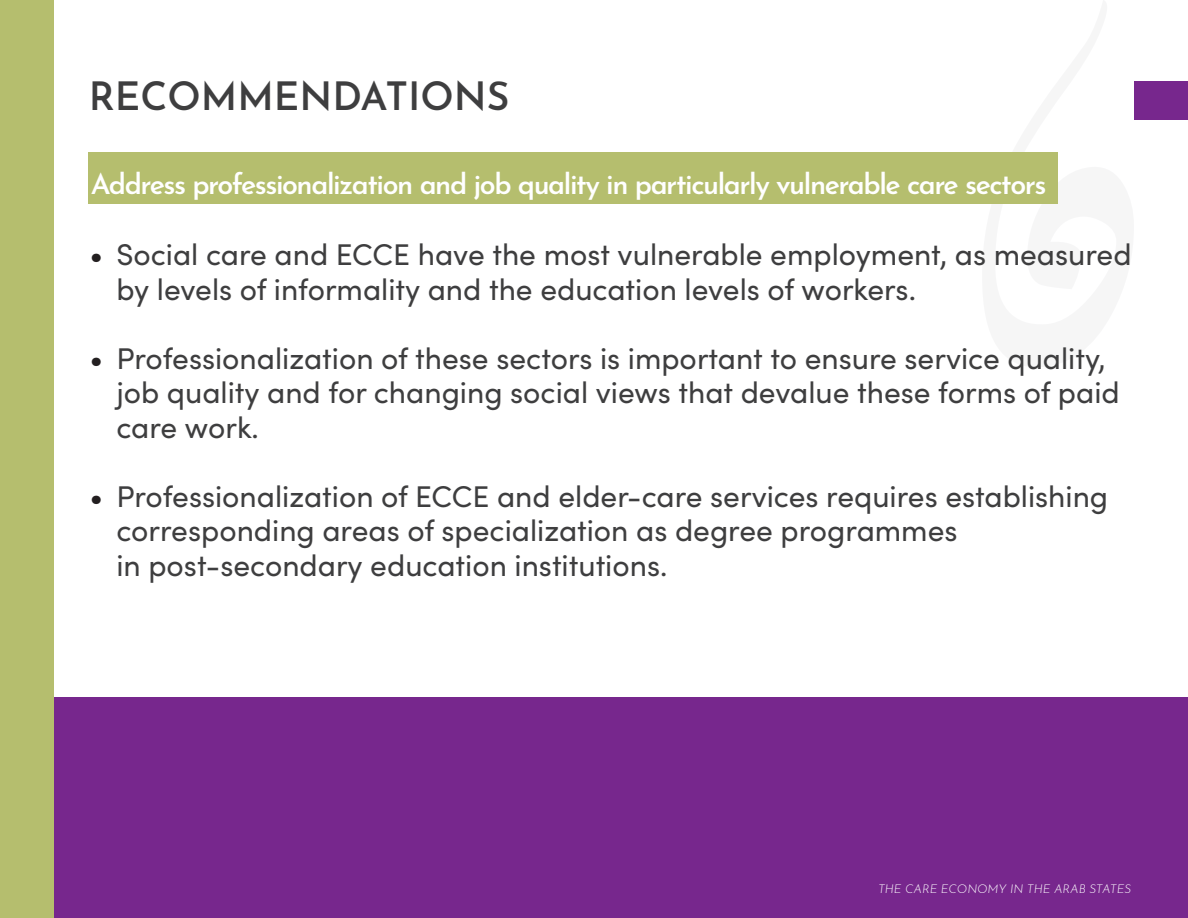
<style>
.page{position:relative;width:1188px;height:918px;background:#fff}
.page>*{position:absolute;margin:0;border:0;box-sizing:border-box;transform-origin:0 0}
.t1{font:600 39px "Josefin Sans";color:#3e3e3f}
.t2{font:30px/34.5px "Sofia Pro";color:#3e3e3f}
.t3{font:600 28.5px "Josefin Sans";letter-spacing:-.05em;color:#fff}
.t4{font:italic 300 12px "Josefin Sans";color:#fff}
.s1{color:#231f20}
</style>
<div class="page">
<hr style="left:0;top:697px;width:1px;height:221px;background:#77278d">
<div style="left:54px;top:697px;width:1134px;height:221px;background:#77278d"></div>
<div style="left:1px;top:0;width:53px;height:918px;background:#b5be6e"></div>
<div style="left:1134px;top:81px;width:54px;height:38px;background:#77278d"></div>
<div style="left:89px;top:152px;width:969px;height:51px;background:#b5be6e"></div>
<h1 class="t1" style="left:89px;top:63px;width:422px">RECOMMENDATIONS</h1>
<p class="t3" style="left:91px;top:159px;width:957px">Address professionalization and job quality in particularly vulnerable care sectors</p>
<p class="t2" style="left:116px;top:236px;width:1017px;text-indent:-27px"><span class="s1">•</span> Social care and ECCE have the most vulnerable employment, as measured by levels of informality and the education levels of workers.</p>
<p class="t2" style="left:116px;top:339px;width:1005px;text-indent:-27px"><span class="s1">•</span> Professionalization of these sectors is important to ensure service quality, job quality and for changing social views that devalue these forms of paid care work.</p>
<p class="t2" style="left:116px;top:477px;width:993px;text-indent:-27px"><span class="s1">•</span> Professionalization of ECCE and elder-care services requires establishing corresponding areas of specialization as degree programmes<br>in post-secondary education institutions.</p>
<p class="t4" style="left:878px;top:879px;width:254px">THE CARE ECONOMY IN THE ARAB STATES</p>
</div>
